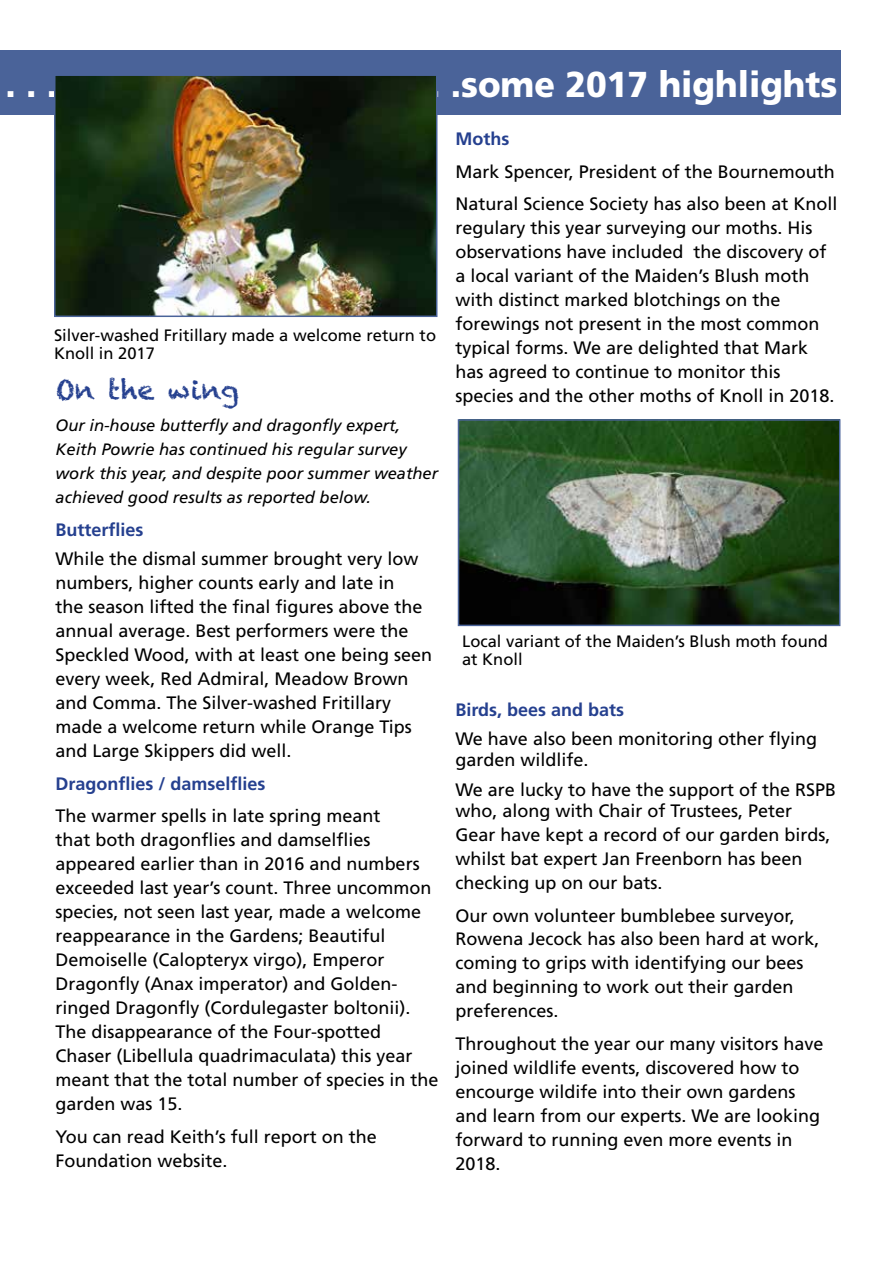
<style>
.page{position:relative;width:893px;height:1263px;background:#fff}
.page>*{position:absolute;margin:0;border:0;box-sizing:border-box;transform-origin:0 0}
.t1{font:900 36px "Frutiger";color:#fff;scale:.94 1}
.t2{font:27px "Chalkduster";color:#25408f}
.t3{font:18px/24px "Frutiger";color:#000}
.t4{font:700 18px "Frutiger";color:#25408f}
.t5{font:italic 16.5px/24px "Frutiger";color:#000}
.t6{font:16.5px/18px "Frutiger";color:#000}
</style>
<div class="page">
<div style="left:0;top:50px;width:64px;height:65px;background:#4a6399"></div>
<div style="left:56px;top:50px;width:784px;height:65px;background:#4a6399"></div>
<img style="left:461px;top:422px;width:376px;height:201px">
<div style="left:458px;top:419px;width:382px;height:207px;border:2px solid #4a6399"></div>
<img style="left:57px;top:77px;width:377px;height:237px">
<div style="left:54px;top:74px;width:383px;height:243px;border:2px solid #4a6399"></div>
<h1 class="t1" style="left:5px;top:62px;width:57px">. . .</h1>
<h1 class="t1" style="left:430px;top:62px;width:435px">. .some 2017 highlights</h1>
<p class="t6" style="left:54px;top:326px;width:384px">Silver-washed Fritillary made a welcome return to<br>Knoll in 2017</p>
<h2 class="t2" style="left:56px;top:374px;width:185px">On the wing</h2>
<p class="t5" style="left:56px;top:413px;width:384px">Our in-house butterfly and dragonfly expert, Keith Powrie has continued his regular survey work this year, and despite poor summer weather achieved good results as reported below.</p>
<p class="t4" style="left:56px;top:519px;width:90px">Butterflies</p>
<p class="t3" style="left:56px;top:547px;width:378px">While the dismal summer brought very low numbers, higher counts early and late in<br>the season lifted the final figures above the annual average. Best performers were the Speckled Wood, with at least one being seen every week, Red Admiral, Meadow Brown and Comma. The Silver-washed Fritillary made a welcome return while Orange Tips and Large Skippers did well.</p>
<p class="t4" style="left:56px;top:773px;width:212px">Dragonflies / damselflies</p>
<p class="t3" style="left:56px;top:804px;width:385px">The warmer spells in late spring meant<br>that both dragonflies and damselflies appeared earlier than in 2016 and numbers exceeded last year’s count. Three uncommon species, not seen last year, made a welcome reappearance in the Gardens; Beautiful Demoiselle (Calopteryx virgo), Emperor Dragonfly (Anax imperator) and Golden&shy;ringed Dragonfly (Cordulegaster boltonii).<br>The disappearance of the Four-spotted Chaser (Libellula quadrimaculata) this year meant that the total number of species in the garden was 15.</p>
<p class="t3" style="left:56px;top:1124px;width:323px">You can read Keith’s full report on the<br>Foundation website.</p>
<p class="t4" style="left:455px;top:129px;width:55px">Moths</p>
<p class="t3" style="left:455px;top:155px;width:384px;line-height:32.5px">Mark Spencer, President of the Bournemouth<br>Natural Science Society has also been at Knoll</p>
<p class="t3" style="left:455px;top:216px;width:381px">regulary this year surveying our moths. His observations have included the discovery of a local variant of the Maiden’s Blush moth with distinct marked blotchings on the forewings not present in the most common typical forms. We are delighted that Mark has agreed to continue to monitor this species and the other moths of Knoll in 2018.</p>
<p class="t6" style="left:462px;top:632px;width:367px">Local variant of the Maiden’s Blush moth found at Knoll</p>
<p class="t4" style="left:455px;top:699px;width:170px">Birds, bees and bats</p>
<p class="t3" style="left:455px;top:728px;width:363px;line-height:21px">We have also been monitoring other flying garden wildlife.</p>
<p class="t3" style="left:455px;top:779px;width:382px;line-height:21px">We are lucky to have the support of the RSPB who, along with Chair of Trustees, Peter</p>
<p class="t3" style="left:455px;top:822px;width:377px">Gear have kept a record of our garden birds, whilst bat expert Jan Freenborn has been checking up on our bats.</p>
<p class="t3" style="left:455px;top:903px;width:366px">Our own volunteer bumblebee surveyor, Rowena Jecock has also been hard at work, coming to grips with identifying our bees and beginning to work out their garden preferences.</p>
<p class="t3" style="left:455px;top:1031px;width:370px">Throughout the year our many visitors have joined wildlife events, discovered how to encourge wildife into their own gardens and learn from our experts. We are looking forward to running even more events in 2018.</p>
</div>
